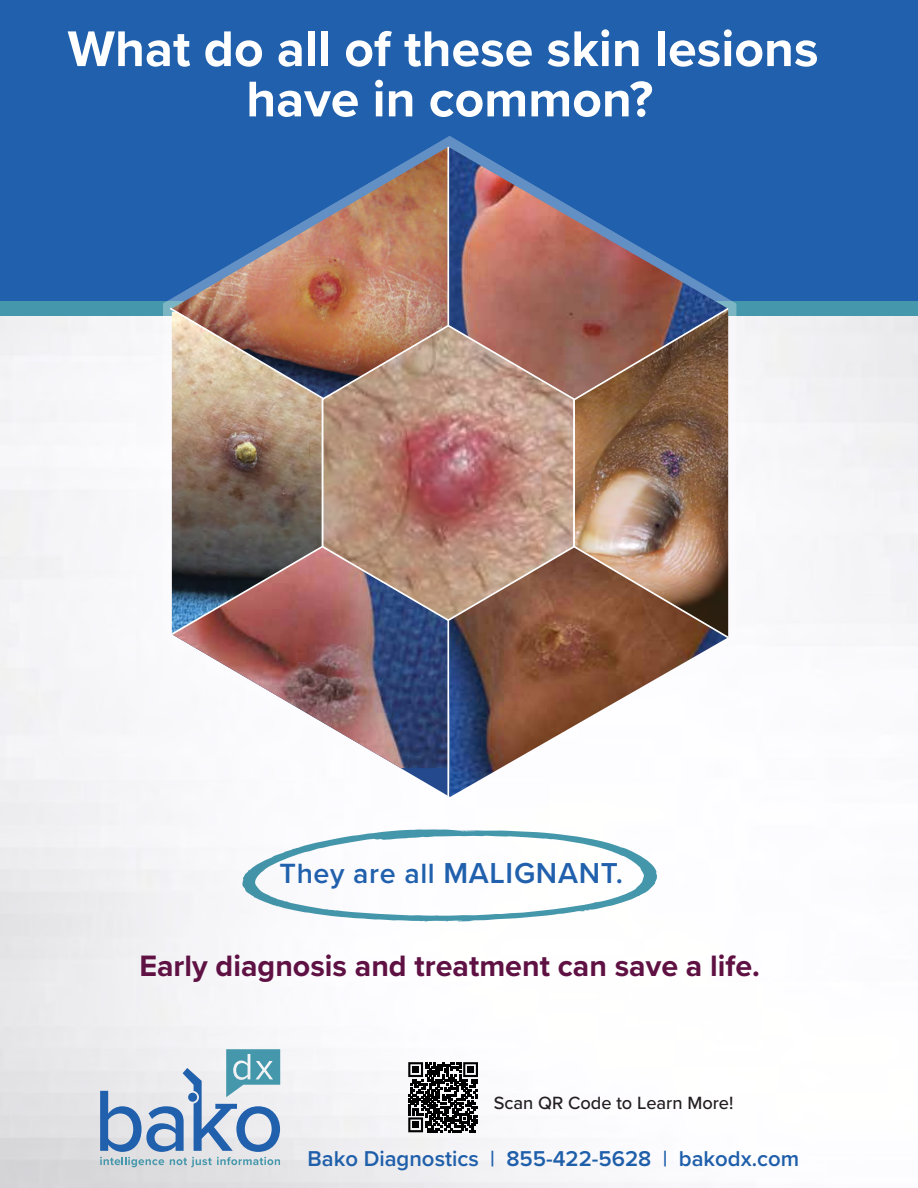
<style>
.page{position:relative;width:918px;height:1188px;background:#fff}
.page>*{position:absolute;margin:0;border:0;box-sizing:border-box;transform-origin:0 0}
.t1{font:700 51.9px/50.2px "Proxima Nova";color:#fff;text-align:center}
.t2{font:700 30.6px "Proxima Nova";color:#5f1143}
.t3{font:600 28.8px "Proxima Nova";letter-spacing:.02em;color:#2060ac}
.t4{font:600 22.2px "Proxima Nova";color:#1f5faa}
.t5{font:500 18.3px "Proxima Nova";color:#231f20}
.s1{font-size:29.85px}
</style>
<div class="page">
<img style="left:0;top:316px;width:918px;height:872px">
<div style="left:0;top:0;width:918px;height:305px;background:#2060ac"></div>
<div style="left:0;top:301px;width:918px;height:15px;background:#4598ab"></div>
<svg style="left:242px;top:829px;width:415px;height:92px"></svg>
<svg style="left:163px;top:136px;width:573px;height:671px"></svg>
<img style="left:172px;top:147px;width:556px;height:176px">
<img style="left:576px;top:402px;width:152px;height:142px">
<img style="left:450px;top:622px;width:278px;height:175px">
<svg style="left:172px;top:622px;width:278px;height:175px"></svg>
<img style="left:172px;top:622px;width:275px;height:146px">
<img style="left:172px;top:401px;width:149px;height:143px">
<svg style="left:572px;top:544px;width:158px;height:96px;background:#936b54"></svg>
<img style="left:168px;top:306px;width:158px;height:95px">
<svg style="left:170px;top:544px;width:155px;height:93px;background:#75565a"></svg>
<svg style="left:573px;top:306px;width:157px;height:96px;background:#7f5a4c"></svg>
<img style="left:321px;top:323px;width:255px;height:299px">
<hr style="left:447px;top:620px;width:2px;height:177px;background:#fff">
<hr style="left:447px;top:147px;width:2px;height:179px;background:#fff">
<svg style="left:100px;top:1049px;width:180px;height:118px;background:#afc4d8"></svg>
<svg style="left:408px;top:1062px;width:70px;height:70px"></svg>
<p class="t1" style="left:68px;top:23px;width:753px">What do all of these skin lesions have in common?</p>
<p class="t3" style="left:280px;top:852px;width:345px">They are all <span class="s1">MALIGNANT.</span></p>
<p class="t2" style="left:139px;top:943px;width:622px">Early diagnosis and treatment can save a life.</p>
<p class="t5" style="left:494px;top:1090px;width:241px">Scan QR Code to Learn More!</p>
<p class="t4" style="left:308px;top:1142px;width:493px">Bako Diagnostics | 855-422-5628 | bakodx.com</p>
</div>
